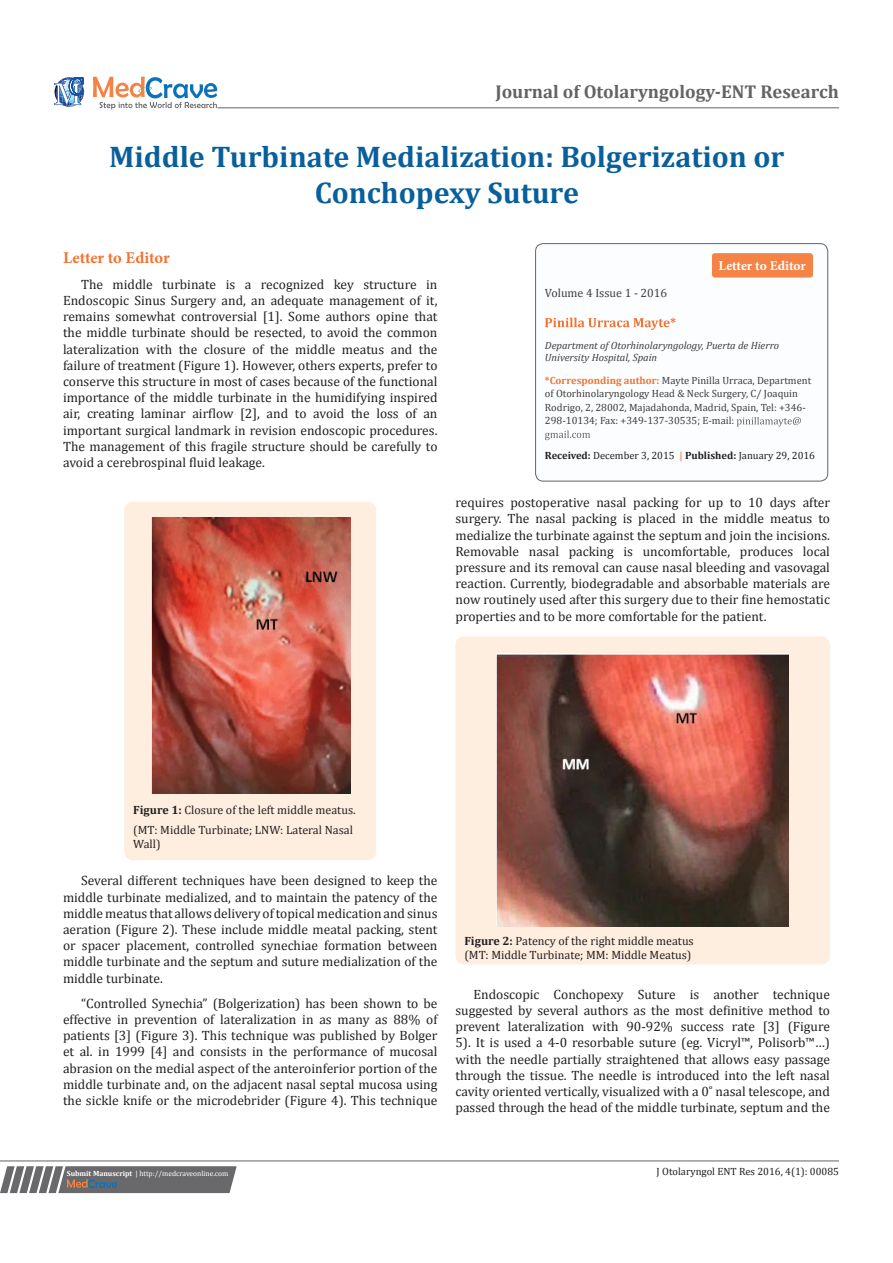
<style>
.page{position:relative;width:893px;height:1263px;background:#fff}
.page>*{position:absolute;margin:0;border:0;box-sizing:border-box;transform-origin:0 0}
.t1{font:700 30px/36px "Cambria";color:#085f9c;text-align:center}
.t2{font:700 18.6px "Cambria";color:#636366}
.t3{font:700 16.5px "Minion Pro";letter-spacing:-.005em;color:#f37331}
.t4{font:13.5px/16.2px "Cambria";color:#231f20;text-align:justify}
.t5{font:700 13.5px "Minion Pro";letter-spacing:-.005em;color:#fff}
.t6{font:12px/20.4px "Cambria";color:#231f20}
.t7{font:12px "Cambria";color:#3e3e3f}
.t8{font:10.5px/13.5px "Cambria";color:#3e3e3f}
.t9{font:10.5px "Cambria";color:#231f20}
.t10{font:italic 10.5px/12.6px "Cambria";color:#3e3e3f}
.t11{font:7.5px "Cambria";color:#fff}
.s1{font-weight:700;color:#f37331}
.s2{font-weight:700}
.s3{font-weight:700;color:#f58345}
</style>
<div class="page">
<svg style="left:54px;top:77px;width:30px;height:30px"></svg>
<svg style="left:93px;top:77px;width:124px;height:32px"></svg>
<div style="left:536px;top:244px;width:292px;height:237px;background:#fbfdfe;border-radius:8px"></div>
<svg style="left:545px;top:318px;width:131px;height:12px"></svg>
<svg style="left:737px;top:417px;width:64px;height:10px"></svg>
<svg style="left:545px;top:430px;width:45px;height:10px"></svg>
<div style="left:535px;top:243px;width:293px;height:238px;border:1px solid #626465;border-radius:8px"></div>
<svg style="left:0;top:1166px;width:237px;height:27px;background:#78787a"></svg>
<hr style="left:0;top:1161px;width:839px;height:1px;background:#626465">
<div style="left:124px;top:502px;width:252px;height:358px;background:#feeee0;border-radius:9px"></div>
<img style="left:152px;top:517px;width:198px;height:276px">
<div style="left:455px;top:636px;width:375px;height:328px;background:#feeee0;border-radius:9px"></div>
<img style="left:496px;top:653px;width:293px;height:273px">
<hr style="left:218px;top:108px;width:621px;height:1px;background:#626465">
<div style="left:712px;top:253px;width:101px;height:25px;background:#f58345;border-radius:3px"></div>
<p class="t2" style="left:495px;top:79px;width:345px">Journal of Otolaryngology-ENT Research</p>
<p class="t1" style="left:109px;top:138px;width:677px">Middle Turbinate Medialization: Bolgerization or<br>Conchopexy Suture</p>
<p class="t3" style="left:63px;top:247px;width:108px">Letter to Editor</p>
<p class="t4" style="left:63px;top:276px;width:376px;text-indent:18px">The middle turbinate is a recognized key structure in Endoscopic Sinus Surgery and, an adequate management of it, remains somewhat controversial [1]. Some authors opine that the middle turbinate should be resected, to avoid the common lateralization with the closure of the middle meatus and the failure of treatment (Figure 1). However, others experts, prefer to conserve this structure in most of cases because of the functional importance of the middle turbinate in the humidifying inspired air, creating laminar airflow [2], and to avoid the loss of an important surgical landmark in revision endoscopic procedures.<br>The management of this fragile structure should be carefully to avoid a cerebrospinal fluid leakage.</p>
<p class="t7" style="left:545px;top:285px;width:124px">Volume 4 Issue 1 - 2016</p>
<p class="t5" style="left:718px;top:256px;width:89px">Letter to Editor</p>
<p class="t10" style="left:545px;top:338px;width:236px">Department of Otorhinolaryngology, Puerta de Hierro<br>University Hospital, Spain</p>
<p class="t8" style="left:545px;top:373px;width:268px"><span class="s1">*Corresponding author:</span> Mayte Pinilla Urraca, Department of Otorhinolaryngology Head &amp; Neck Surgery, C/ Joaquin Rodrigo, 2, 28002, Majadahonda, Madrid, Spain, Tel: +346- 298-10134; Fax: +349-137-30535; E-mail:</p>
<p class="t9" style="left:545px;top:450px;width:272px"><span class="s2">Received:</span> December 3, 2015 <span class="s3">|</span> <span class="s2">Published:</span> January 29, 2016</p>
<p class="t4" style="left:455px;top:494px;width:376px">requires postoperative nasal packing for up to 10 days after surgery. The nasal packing is placed in the middle meatus to medialize the turbinate against the septum and join the incisions.<br>Removable nasal packing is uncomfortable, produces local pressure and its removal can cause nasal bleeding and vasovagal reaction. Currently, biodegradable and absorbable materials are now routinely used after this surgery due to their fine hemostatic properties and to be more comfortable for the patient.</p>
<p class="t6" style="left:133px;top:799px;width:224px"><span class="s2">Figure 1:</span> Closure of the left middle meatus. (MT: Middle Turbinate; LNW: Lateral Nasal</p>
<p class="t6" style="left:133px;top:834px;width:29px">Wall)</p>
<p class="t4" style="left:63px;top:872px;width:376px;text-indent:18px">Several different techniques have been designed to keep the middle turbinate medialized, and to maintain the patency of the middle meatus that allows delivery of topical medication and sinus aeration (Figure 2). These include middle meatal packing, stent or spacer placement, controlled synechiae formation between middle turbinate and the septum and suture medialization of the middle turbinate.</p>
<p class="t4" style="left:63px;top:995px;width:376px;text-indent:18px">“Controlled Synechia” (Bolgerization) has been shown to be effective in prevention of lateralization in as many as 88% of patients [3] (Figure 3). This technique was published by Bolger et al. in 1999 [4] and consists in the performance of mucosal abrasion on the medial aspect of the anteroinferior portion of the middle turbinate and, on the adjacent nasal septal mucosa using the sickle knife or the microdebrider (Figure 4). This technique</p>
<p class="t6" style="left:464px;top:933px;width:231px;line-height:14.4px"><span class="s2">Figure 2:</span> Patency of the right middle meatus (MT: Middle Turbinate; MM: Middle Meatus)</p>
<p class="t4" style="left:455px;top:986px;width:376px;text-indent:18px">Endoscopic Conchopexy Suture is another technique suggested by several authors as the most definitive method to prevent lateralization with 90-92% success rate [3] (Figure 5). It is used a 4-0 resorbable suture (eg. Vicryl™, Polisorb™…) with the needle partially straightened that allows easy passage through the tissue. The needle is introduced into the left nasal cavity oriented vertically, visualized with a 0˚ nasal telescope, and passed through the head of the middle turbinate, septum and the</p>
<p class="t11" style="left:67px;top:1169px;width:163px"><span class="s2">Submit Manuscript</span> | http://medcraveonline.com</p>
<p class="t9" style="left:657px;top:1165px;width:184px">J Otolaryngol ENT Res 2016, 4(1): 00085</p>
</div>
